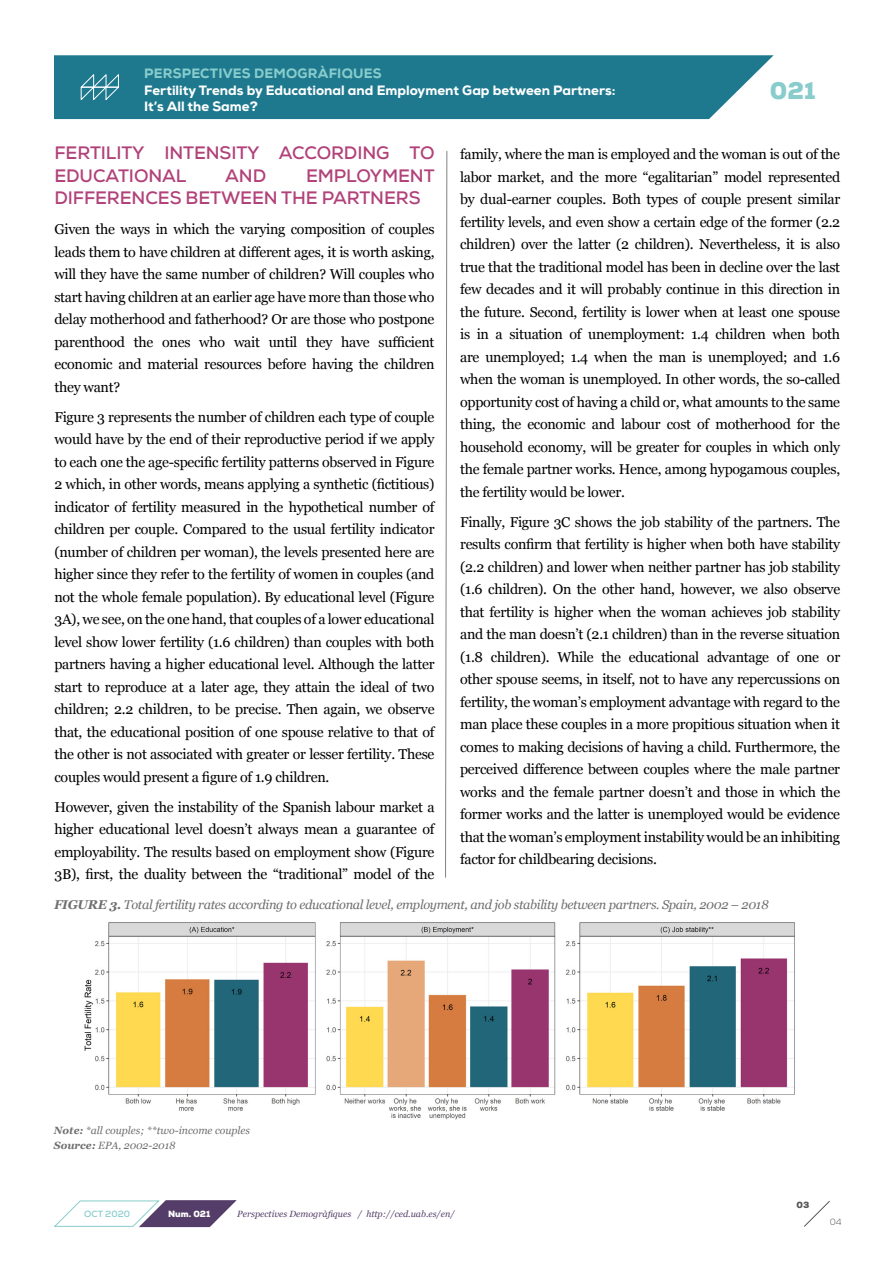
<style>
.page{position:relative;width:893px;height:1263px;background:#fff}
.page>*{position:absolute;margin:0;border:0;box-sizing:border-box;transform-origin:0 0}
.t1{font:900 24.15px "Nexa";color:#8cc}
.t2{font:700 18px/22.5px "Nexa";letter-spacing:-.005em;color:#b14279}
.t3{font:14.25px/22.5px "Georgia";letter-spacing:-.02em;color:#000;text-align:justify}
.t4{font:800 13.5px/16.2px "Nexa";color:#fff}
.t5{font:800 13.5px "Nexa";letter-spacing:.015em;color:#8cc}
.t6{font:italic 12.75px "Georgia";letter-spacing:-.025em;color:#706f6f}
.t7{font:italic 10.5px/15px "Georgia";color:#706f6f}
.t8{font:italic 9px "Georgia";color:#543e69}
.t9{font:700 9px "Nexa";color:#8cc}
.t10{font:900 9px "Nexa";color:#fff}
.t11{font:900 9px "Nexa";color:#575756}
.t12{font:300 9px "Nexa";color:#575756}
.s1{font-weight:700}
</style>
<div class="page">
<svg style="left:445px;top:151px;width:3px;height:727px"></svg>
<img style="left:84px;top:922px;width:711px;height:198px">
<div style="left:54px;top:55px;width:720px;height:64px;background:#1e798e"></div>
<svg style="left:79px;top:73px;width:41px;height:28px"></svg>
<svg style="left:53px;top:1200px;width:184px;height:28px"></svg>
<svg style="left:804px;top:1201px;width:26px;height:26px"></svg>
<p class="t5" style="left:144px;top:65px;width:239px">PERSPECTIVES DEMOGRÀFIQUES</p>
<p class="t4" style="left:144px;top:82px;width:473px">Fertility Trends by Educational and Employment Gap between Partners:<br>It’s All the Same?</p>
<h1 class="t1" style="left:770px;top:75px;width:47px">021</h1>
<p class="t2" style="left:54px;top:142px;width:382px">FERTILITY INTENSITY ACCORDING TO<br>EDUCATIONAL</p>
<p class="t3" style="left:460px;top:143px;width:382px">family, where the man is employed and the woman is out of the labor market, and the more “egalitarian” model represented by dual-earner couples. Both types of couple present similar fertility levels, and even show a certain edge of the former (2.2 children) over the latter (2 children). Nevertheless, it is also true that the traditional model has been in decline over the last few decades and it will probably continue in this direction in the future. Second, fertility is lower when at least one spouse is in a situation of unemployment: 1.4 children when both are unemployed; 1.4 when the man is unemployed; and 1.6 when the woman is unemployed. In other words, the so-called opportunity cost of having a child or, what amounts to the same thing, the economic and labour cost of motherhood for the household economy, will be greater for couples in which only the female partner works. Hence, among hypogamous couples, the fertility would be lower.</p>
<p class="t3" style="left:460px;top:511px;width:382px">Finally, Figure 3C shows the job stability of the partners. The results confirm that fertility is higher when both have stability (2.2 children) and lower when neither partner has job stability (1.6 children). On the other hand, however, we also observe that fertility is higher when the woman achieves job stability and the man doesn’t (2.1 children) than in the reverse situation (1.8 children). While the educational advantage of one or other spouse seems, in itself, not to have any repercussions on fertility, the woman’s employment advantage with regard to the man place these couples in a more propitious situation when it comes to making decisions of having a child. Furthermore, the perceived difference between couples where the male partner works and the female partner doesn’t and those in which the former works and the latter is unemployed would be evidence that the woman’s employment instability would be an inhibiting factor for childbearing decisions.</p>
<p class="t6" style="left:54px;top:897px;width:716px"><span class="s1">FIGURE 3.</span> Total fertility rates according to educational level, employment, and job stability between partners. Spain, 2002 – 2018</p>
<p class="t2" style="left:54px;top:164px;width:382px;text-indent:252px">EMPLOYMENT<br>DIFFERENCES BETWEEN THE PARTNERS</p>
<p class="t3" style="left:54px;top:218px;width:382px">Given the ways in which the varying composition of couples leads them to have children at different ages, it is worth asking, will they have the same number of children? Will couples who start having children at an earlier age have more than those who delay motherhood and fatherhood? Or are those who postpone parenthood the ones who wait until they have sufficient economic and material resources before having the children they want?</p>
<p class="t3" style="left:54px;top:406px;width:382px">Figure 3 represents the number of children each type of couple would have by the end of their reproductive period if we apply to each one the age-specific fertility patterns observed in Figure 2 which, in other words, means applying a synthetic (fictitious) indicator of fertility measured in the hypothetical number of children per couple. Compared to the usual fertility indicator (number of children per woman), the levels presented here are higher since they refer to the fertility of women in couples (and not the whole female population). By educational level (Figure 3A), we see, on the one hand, that couples of a lower educational level show lower fertility (1.6 children) than couples with both partners having a higher educational level. Although the latter start to reproduce at a later age, they attain the ideal of two children; 2.2 children, to be precise. Then again, we observe that, the educational position of one spouse relative to that of the other is not associated with greater or lesser fertility. These couples would present a figure of 1.9 children.</p>
<p class="t3" style="left:54px;top:796px;width:382px">However, given the instability of the Spanish labour market a higher educational level doesn’t always mean a guarantee of employability. The results based on employment show (Figure 3B), first, the duality between the “traditional” model of the</p>
<p class="t2" style="left:225px;top:164px;width:42px">AND</p>
<p class="t7" style="left:54px;top:1123px;width:198px"><span class="s1">Note:</span> *all couples; **two-income couples<br><span class="s1">Source:</span> EPA, 2002-2018</p>
<p class="t9" style="left:84px;top:1208px;width:47px">OCT 2020</p>
<p class="t10" style="left:168px;top:1208px;width:44px">Num. 021</p>
<p class="t8" style="left:237px;top:1208px;width:219px">Perspectives Demogràfiques / http://ced.uab.es/en/</p>
<p class="t11" style="left:797px;top:1198px;width:14px">03</p>
<p class="t12" style="left:830px;top:1216px;width:13px">04</p>
</div>
